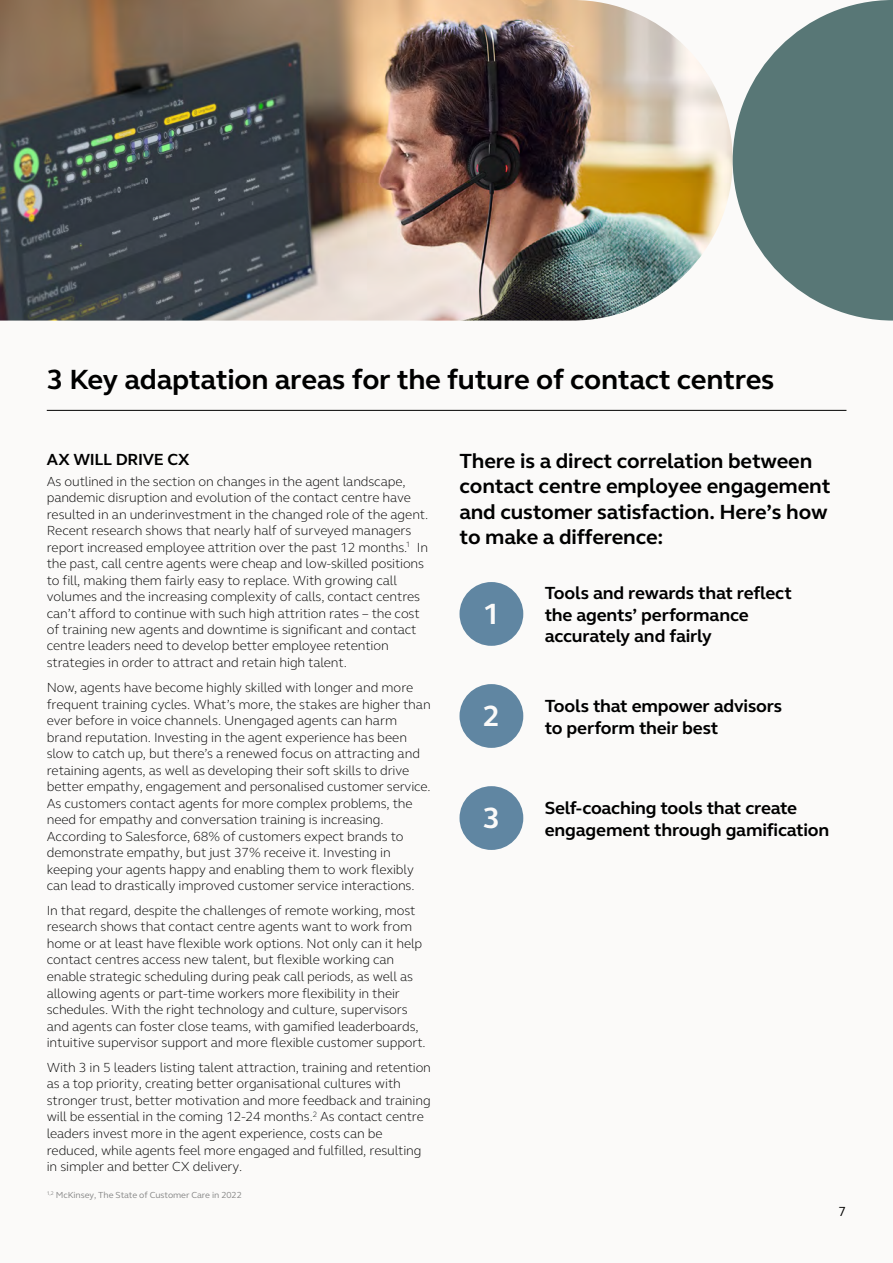
<style>
.page{position:relative;width:893px;height:1263px;background:#fbfaf9}
.page>*{position:absolute;margin:0;border:0;box-sizing:border-box;transform-origin:0 0}
.t1{font:700 30px "GN Elliot";color:#fbfaf9}
.t2{font:700 28.5px "GN Elliot";letter-spacing:-.01em;color:#000}
.t3{font:700 21px/25.2px "GN Elliot";letter-spacing:-.01em;color:#000}
.t4{font:700 18px/21.6px "GN Elliot";letter-spacing:-.01em;color:#000}
.t5{font:700 16.5px "GN Elliot";letter-spacing:-.015em;color:#000}
.t6{font:300 13.5px/16.5px "GN Elliot";letter-spacing:-.01em;color:#000}
.t7{font:13.5px "GN Elliot";color:#000}
.t8{font:9px "GN Elliot";letter-spacing:-.01em;color:#878787}
</style>
<div class="page">
<img style="left:0;top:0;width:733px;height:321px">
<svg style="left:733px;top:0;width:160px;height:321px;fill:#587776"></svg>
<hr style="left:47px;top:410px;width:799px;height:1px;background:#000">
<div style="left:459px;top:582px;width:64px;height:64px;background:#6086a2;border-radius:50%"></div>
<div style="left:459px;top:684px;width:64px;height:64px;background:#6086a2;border-radius:50%"></div>
<div style="left:459px;top:786px;width:64px;height:64px;background:#6086a2;border-radius:50%"></div>
<h2 class="t2" style="left:47px;top:360px;width:729px">3 Key adaptation areas for the future of contact centres</h2>
<p class="t5" style="left:47px;top:448px;width:144px">AX WILL DRIVE CX</p>
<p class="t6" style="left:47px;top:472px;width:383px">As outlined in the section on changes in the agent landscape, pandemic disruption and evolution of the contact centre have resulted in an underinvestment in the changed role of the agent.<br>Recent research shows that nearly half of surveyed managers report increased employee attrition over the past 12 months.<sup>1</sup> In the past, call centre agents were cheap and low-skilled positions to fill, making them fairly easy to replace. With growing call volumes and the increasing complexity of calls, contact centres can’t afford to continue with such high attrition rates – the cost of training new agents and downtime is significant and contact centre leaders need to develop better employee retention strategies in order to attract and retain high talent.</p>
<p class="t6" style="left:47px;top:679px;width:386px">Now, agents have become highly skilled with longer and more frequent training cycles. What’s more, the stakes are higher than ever before in voice channels. Unengaged agents can harm brand reputation. Investing in the agent experience has been slow to catch up, but there’s a renewed focus on attracting and retaining agents, as well as developing their soft skills to drive better empathy, engagement and personalised customer service.<br>As customers contact agents for more complex problems, the need for empathy and conversation training is increasing.<br>According to Salesforce, 68% of customers expect brands to demonstrate empathy, but just 37% receive it. Investing in keeping your agents happy and enabling them to work flexibly can lead to drastically improved customer service interactions.</p>
<p class="t6" style="left:47px;top:902px;width:380px">In that regard, despite the challenges of remote working, most research shows that contact centre agents want to work from home or at least have flexible work options. Not only can it help contact centres access new talent, but flexible working can enable strategic scheduling during peak call periods, as well as allowing agents or part-time workers more flexibility in their schedules. With the right technology and culture, supervisors and agents can foster close teams, with gamified leaderboards, intuitive supervisor support and more flexible customer support.</p>
<p class="t6" style="left:47px;top:1059px;width:386px">With 3 in 5 leaders listing talent attraction, training and retention as a top priority, creating better organisational cultures with stronger trust, better motivation and more feedback and training will be essential in the coming 12-24 months.<sup>2</sup> As contact centre leaders invest more in the agent experience, costs can be reduced, while agents feel more engaged and fulfilled, resulting in simpler and better CX delivery.</p>
<p class="t8" style="left:47px;top:1189px;width:197px"><sup>1,2</sup> McKinsey, The State of Customer Care in 2022</p>
<h3 class="t3" style="left:459px;top:448px;width:372px">There is a direct correlation between contact centre employee engagement and customer satisfaction. Here’s how to make a difference:</h3>
<h1 class="t1" style="left:483px;top:594px;width:19px">1</h1>
<h1 class="t1" style="left:483px;top:696px;width:19px">2</h1>
<h1 class="t1" style="left:483px;top:798px;width:19px">3</h1>
<h3 class="t4" style="left:545px;top:582px;width:249px">Tools and rewards that reflect the agents’ performance accurately and fairly</h3>
<h3 class="t4" style="left:545px;top:695px;width:239px">Tools that empower advisors to perform their best</h3>
<h3 class="t4" style="left:545px;top:797px;width:286px">Self-coaching tools that create engagement through gamification</h3>
<p class="t7" style="left:838px;top:1202px;width:9px">7</p>
</div>
